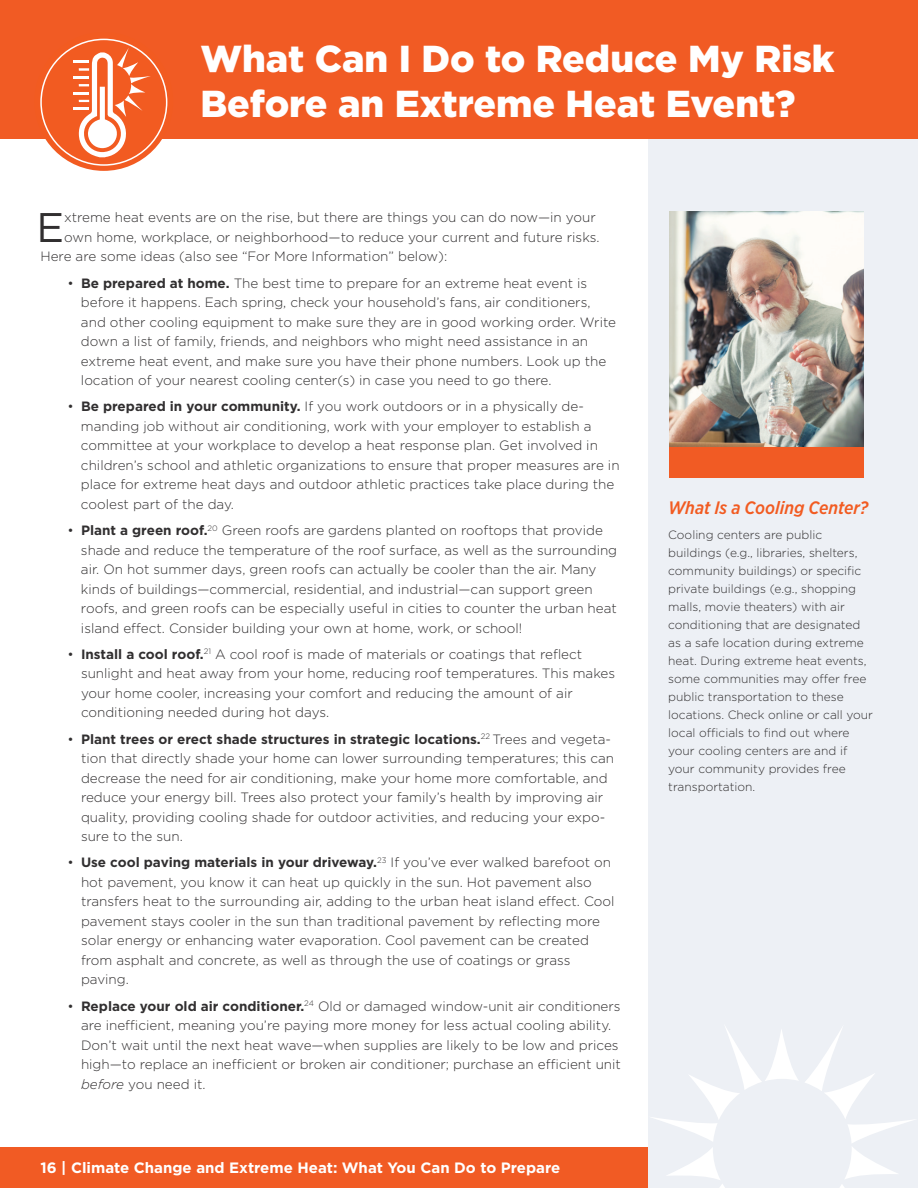
<style>
.page{position:relative;width:918px;height:1188px;background:#fff}
.page>*{position:absolute;margin:0;border:0;box-sizing:border-box;transform-origin:0 0}
.body_dropcap{font:41.4px "Gotham";color:#312f30}
.Heading1{font:900 37.5px/45px "Gotham";color:#fff}
.Sidebar_heading{font:italic 500 18px "Gotham Narrow";color:#f25b21}
.t1{font:700 15px "Gotham";color:#fff}
.body_dropcap-2{font:300 13.5px/19.5px "Gotham";color:#312f30}
.Sidebar_body{font:300 12px/18px "Gotham";color:#312f30}
.s1{font-weight:700}
.s2{font-style:italic}
</style>
<div class="page">
<div style="left:648px;top:139px;width:270px;height:1049px;background:#edf0f5"></div>
<div style="left:0;top:0;width:918px;height:139px;background:#f15b24"></div>
<div style="left:0;top:1148px;width:648px;height:40px;background:#f15b24"></div>
<div style="left:34px;top:32px;width:139px;height:139px;background:#f25b21;border-radius:50%"></div>
<svg style="left:74px;top:48px;width:77px;height:109px"></svg>
<img style="left:669px;top:212px;width:195px;height:235px">
<svg style="left:651px;top:1027px;width:261px;height:161px"></svg>
<div style="left:669px;top:447px;width:195px;height:30px;background:#f15b24"></div>
<p class="Heading1" style="left:200px;top:35px;width:636px">What Can I Do to Reduce My Risk<br>Before an Extreme Heat Event?</p>
<p class="body_dropcap" style="left:36px;top:201px;width:29px">E</p>
<p class="body_dropcap-2" style="left:64px;top:208px;width:533px">xtreme heat events are on the rise, but there are things you can do now—in your</p>
<p class="body_dropcap-2" style="left:64px;top:227px;width:537px">own home, workplace, or neighborhood—to reduce your current and future risks.</p>
<p class="body_dropcap-2" style="left:41px;top:247px;width:408px">Here are some ideas (also see “For More Information” below):</p>
<p class="body_dropcap-2" style="left:81px;top:273px;width:537px;text-indent:-13px">• <span class="s1">Be prepared at home.</span> The best time to prepare for an extreme heat event is before it happens. Each spring, check your household’s fans, air conditioners, and other cooling equipment to make sure they are in good working order. Write down a list of family, friends, and neighbors who might need assistance in an extreme heat event, and make sure you have their phone numbers. Look up the location of your nearest cooling center(s) in case you need to go there.</p>
<p class="body_dropcap-2" style="left:81px;top:397px;width:540px;text-indent:-13px">• <span class="s1">Be prepared in your community.</span> If you work outdoors or in a physically de&shy;manding job without air conditioning, work with your employer to establish a committee at your workplace to develop a heat response plan. Get involved in children’s school and athletic organizations to ensure that proper measures are in place for extreme heat days and outdoor athletic practices take place during the coolest part of the day.</p>
<p class="body_dropcap-2" style="left:81px;top:520px;width:538px;text-indent:-13px">• <span class="s1">Plant a green roof.</span><sup>20</sup> Green roofs are gardens planted on rooftops that provide shade and reduce the temperature of the roof surface, as well as the surrounding air. On hot summer days, green roofs can actually be cooler than the air. Many kinds of buildings—commercial, residential, and industrial—can support green roofs, and green roofs can be especially useful in cities to counter the urban heat island effect. Consider building your own at home, work, or school!</p>
<p class="body_dropcap-2" style="left:81px;top:644px;width:536px;text-indent:-14px">• <span class="s1">Install a cool roof.</span><sup>21</sup> A cool roof is made of materials or coatings that reflect sunlight and heat away from your home, reducing roof temperatures. This makes your home cooler, increasing your comfort and reducing the amount of air conditioning needed during hot days.</p>
<p class="body_dropcap-2" style="left:81px;top:729px;width:535px;text-indent:-14px">• <span class="s1">Plant trees or erect shade structures in strategic locations.</span><sup>22</sup> Trees and vegeta&shy;tion that directly shade your home can lower surrounding temperatures; this can decrease the need for air conditioning, make your home more comfortable, and reduce your energy bill. Trees also protect your family’s health by improving air quality, providing cooling shade for outdoor activities, and reducing your expo&shy;sure to the sun.</p>
<p class="body_dropcap-2" style="left:81px;top:853px;width:535px;text-indent:-14px">• <span class="s1">Use cool paving materials in your driveway.</span><sup>23</sup> If you’ve ever walked barefoot on hot pavement, you know it can heat up quickly in the sun. Hot pavement also transfers heat to the surrounding air, adding to the urban heat island effect. Cool pavement stays cooler in the sun than traditional pavement by reflecting more solar energy or enhancing water evaporation. Cool pavement can be created from asphalt and concrete, as well as through the use of coatings or grass paving.</p>
<p class="body_dropcap-2" style="left:81px;top:996px;width:541px;text-indent:-14px">• <span class="s1">Replace your old air conditioner.</span><sup>24</sup> Old or damaged window-unit air conditioners are inefficient, meaning you’re paying more money for less actual cooling ability.<br>Don’t wait until the next heat wave—when supplies are likely to be low and prices high—to replace an inefficient or broken air conditioner; purchase an efficient unit <span class="s2">before</span> you need it.</p>
<p class="t1" style="left:40px;top:1157px;width:521px">16 | Climate Change and Extreme Heat: What You Can Do to Prepare</p>
<p class="Sidebar_heading" style="left:668px;top:496px;width:202px">What Is a Cooling Center?</p>
<p class="Sidebar_body" style="left:668px;top:525px;width:206px">Cooling centers are public buildings (e.g., libraries, shelters, community buildings) or specific private buildings (e.g., shopping malls, movie theaters) with air conditioning that are designated as a safe location during extreme heat. During extreme heat events, some communities may offer free public transportation to these locations. Check online or call your local officials to find out where your cooling centers are and if your community provides free transportation.</p>
</div>
